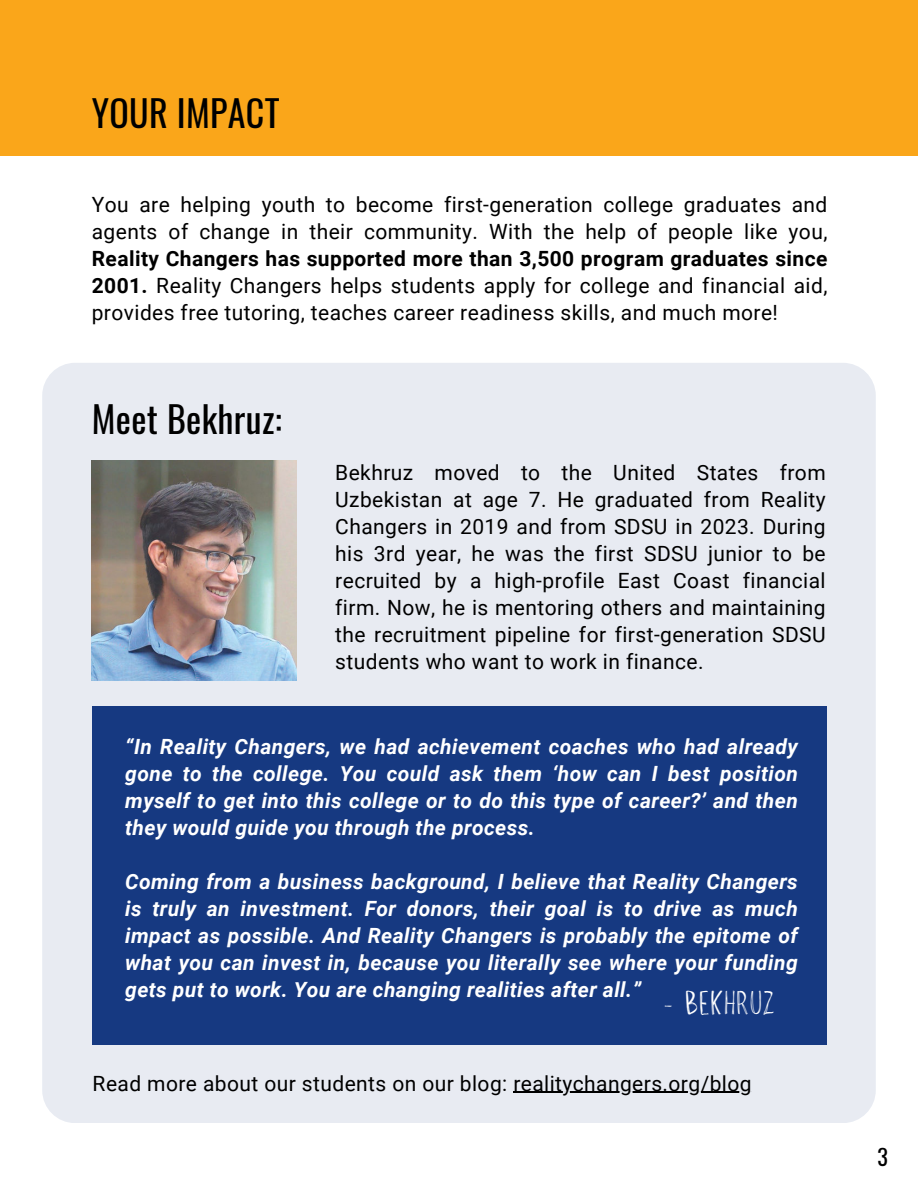
<style>
.page{position:relative;width:918px;height:1188px;background:#fff}
.page>*{position:absolute;margin:0;border:0;box-sizing:border-box;transform-origin:0 0}
.t1{font:36px "Oswald";letter-spacing:.01em;color:#000}
.t2{font:700 28.95px "Louisville";color:#fff}
.t3{font:22.05px "Oswald";color:#000}
.t4{font:21px/27px "Roboto";letter-spacing:.02em;color:#000;text-align:justify}
.t5{font:italic 700 21px/27px "Roboto";letter-spacing:.02em;color:#fff;text-align:justify}
.s1{font-weight:700}
</style>
<div class="page">
<div style="left:0;top:0;width:918px;height:155px;background:#faa61a"></div>
<div style="left:42px;top:363px;width:834px;height:760px;background:#e8ebf2;border-radius:33px"></div>
<img style="left:92px;top:461px;width:205px;height:219px">
<hr style="left:513px;top:1092px;width:239px;height:1px;background:#000">
<div style="left:92px;top:707px;width:734px;height:338px;background:#163981"></div>
<h1 class="t1" style="left:92px;top:81px;width:189px">YOUR IMPACT</h1>
<p class="t4" style="left:92px;top:190px;width:737px">You are helping youth to become first-generation college graduates and agents of change in their community. With the help of people like you,</p>
<p class="t4" style="left:92px;top:244px;width:737px"><span class="s1">Reality Changers has supported more than 3,500 program graduates since 2001.</span> Reality Changers helps students apply for college and financial aid, provides free tutoring, teaches career readiness skills, and much more!</p>
<h1 class="t1" style="left:92px;top:387px;width:192px">Meet Bekhruz:</h1>
<p class="t4" style="left:335px;top:458px;width:492px">Bekhruz moved to the United States from Uzbekistan at age 7. He graduated from Reality Changers in 2019 and from SDSU in 2023. During his 3rd year, he was the first SDSU junior to be recruited by a high-profile East Coast financial firm. Now, he is mentoring others and maintaining the recruitment pipeline for first-generation SDSU students who want to work in finance.</p>
<p class="t5" style="left:125px;top:732px;width:674px">“In Reality Changers, we had achievement coaches who had already gone to the college. You could ask them ‘how can I best position myself to get into this college or to do this type of career?’ and then they would guide you through the process.</p>
<p class="t5" style="left:125px;top:867px;width:674px">Coming from a business background, I believe that Reality Changers is truly an investment. For donors, their goal is to drive as much impact as possible. And Reality Changers is probably the epitome of what you can invest in, because you literally see where your funding gets put to work. You are changing realities after all.”</p>
<h2 class="t2" style="left:664px;top:984px;width:113px">- BEKHRUZ</h2>
<p class="t4" style="left:93px;top:1069px;width:660px">Read more about our students on our blog: realitychangers.org/blog</p>
<p class="t3" style="left:877px;top:1137px;width:12px">3</p>
</div>
